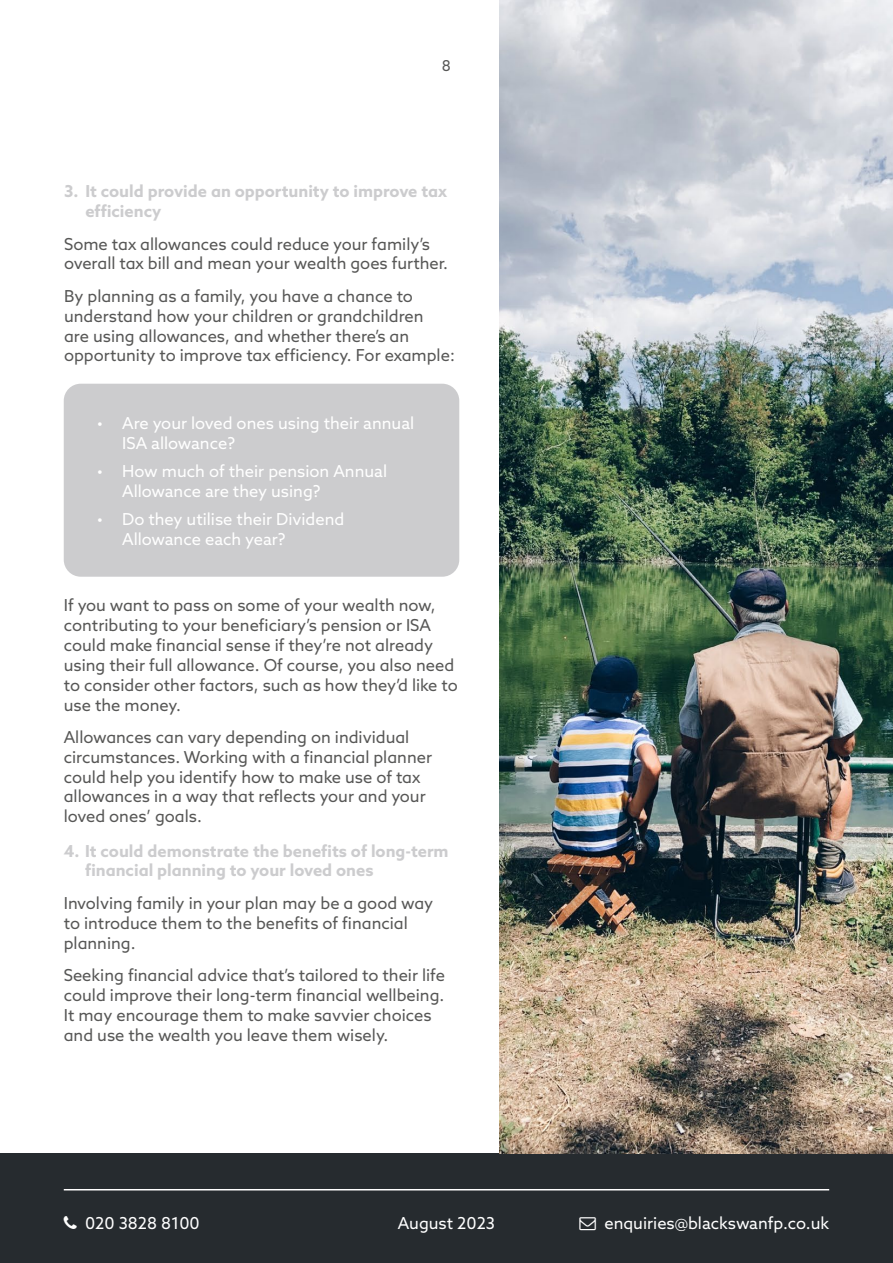
<style>
.page{position:relative;width:893px;height:1263px;background:#fff}
.page>*{position:absolute;margin:0;border:0;box-sizing:border-box;transform-origin:0 0}
.t1{font:16.5px/19.8px "Azo Sans";color:#575756}
.t2{font:16.5px/19.8px "Azo Sans";color:#fff}
.t3{font:700 16.5px/19.8px "Azo Sans";color:#ccccce}
.t4{font:15px "Azo Sans";color:#575756}
</style>
<div class="page">
<div style="left:0;top:1153px;width:893px;height:110px;background:#262b2f"></div>
<hr style="left:64px;top:1189px;width:765px;height:1px;background:#fff">
<div style="left:64px;top:384px;width:395px;height:193px;background:#ccccce;border-radius:17px"></div>
<img style="left:500px;top:0;width:393px;height:1153px">
<p class="t4" style="left:442px;top:56px;width:11px">8</p>
<p class="t3" style="left:85px;top:181px;width:363px;text-indent:-21px">3. It could provide an opportunity to improve tax efficiency</p>
<p class="t1" style="left:64px;top:234px;width:385px">Some tax allowances could reduce your family’s overall tax bill and mean your wealth goes further.</p>
<p class="t1" style="left:64px;top:286px;width:392px">By planning as a family, you have a chance to understand how your children or grandchildren<br>are using allowances, and whether there’s an opportunity to improve tax efficiency. For example:</p>
<p class="t2" style="left:122px;top:413px;width:293px;text-indent:-26px">• Are your loved ones using their annual<br>ISA allowance?</p>
<p class="t2" style="left:122px;top:461px;width:266px;text-indent:-26px">• How much of their pension Annual<br>Allowance are they using?</p>
<p class="t2" style="left:122px;top:509px;width:224px;text-indent:-26px">• Do they utilise their Dividend<br>Allowance each year?</p>
<p class="t1" style="left:64px;top:595px;width:396px">If you want to pass on some of your wealth now, contributing to your beneficiary’s pension or ISA could make financial sense if they’re not already using their full allowance. Of course, you also need to consider other factors, such as how they’d like to use the money.</p>
<p class="t1" style="left:64px;top:727px;width:370px">Allowances can vary depending on individual circumstances. Working with a financial planner could help you identify how to make use of tax allowances in a way that reflects your and your loved ones’ goals.</p>
<p class="t3" style="left:85px;top:840px;width:365px;text-indent:-21px">4. It could demonstrate the benefits of long-term financial planning to your loved ones</p>
<p class="t1" style="left:64px;top:893px;width:371px">Involving family in your plan may be a good way to introduce them to the benefits of financial planning.</p>
<p class="t1" style="left:64px;top:965px;width:383px">Seeking financial advice that’s tailored to their life could improve their long-term financial wellbeing.<br>It may encourage them to make savvier choices and use the wealth you leave them wisely.</p>
<p class="t2" style="left:85px;top:1213px;width:116px">020 3828 8100</p>
<p class="t2" style="left:604px;top:1213px;width:226px">enquiries@blackswanfp.co.uk</p>
<p class="t2" style="left:398px;top:1213px;width:99px">August 2023</p>
</div>
